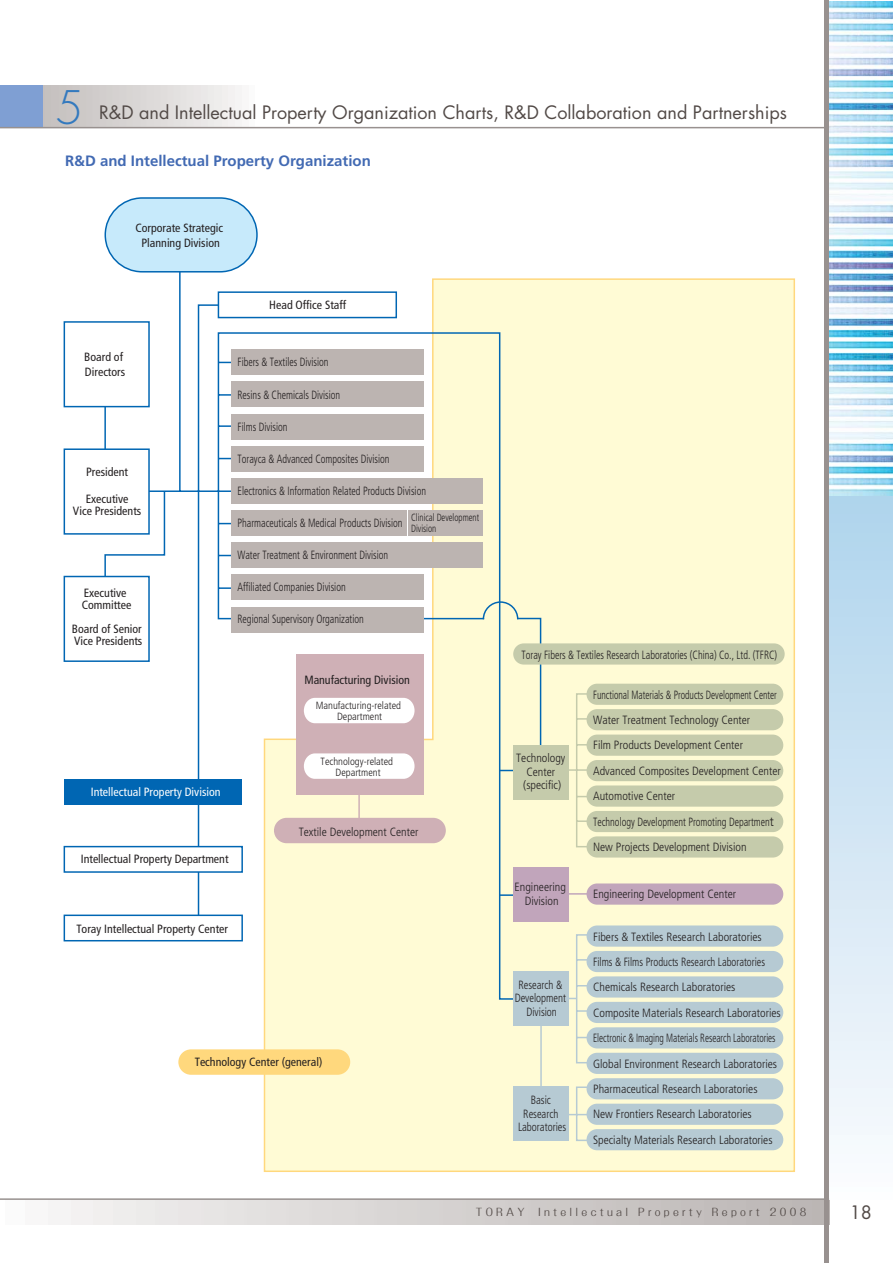
<style>
.page{position:relative;width:893px;height:1263px;background:#fff}
.page>*{position:absolute;margin:0;border:0;box-sizing:border-box;transform-origin:0 0}
.t1{font:300 45px "Futura";color:#3379be}
.t2{font:18px "Futura";color:#524a47}
.t3{font:700 15px "Frutiger";color:#426ab3}
.t4{font:300 condensed 12px/25.3px "Frutiger";color:#231f20;text-align:center}
.t5{font:300 condensed 12px "Frutiger";color:#231f20;scale:.85 1}
.t6{font:condensed 12px/12px "Frutiger";color:#231f20}
.t7{font:300 condensed 12px/25.3px "Frutiger";color:#231f20;scale:.8 1}
.t8{font:300 condensed 12px/13.5px "Frutiger";color:#231f20;text-align:center;scale:.9 1}
.t9{font:condensed 12px "Frutiger";color:#fff}
.t10{font:300 condensed 10.5px/10.5px "Frutiger";color:#231f20;text-align:center}
.t11{font:10.5px "Folk";letter-spacing:.315em;color:#524a47}
.t12{font:300 condensed 10.5px/10.5px "Frutiger";color:#231f20;scale:.85 1}
.s1{font-family:"Hira Kaku Pro W3 90 pv RKSJ H";font-weight:400;font-stretch:normal}
</style>
<div class="page">
<svg style="left:42px;top:85px;width:213px;height:42px;background:#dcd9d9"></svg>
<div style="left:0;top:85px;width:42px;height:43px;background:#7f9fd3"></div>
<div style="left:0;top:1199px;width:829px;height:26px;background:linear-gradient(to right,#f8f7f7,#b8b3b1)"></div>
<svg style="left:829px;top:495px;width:64px;height:640px;background:#d0e5f3"></svg>
<img style="left:829px;top:2px;width:64px;height:493px">
<hr style="left:0;top:127px;width:829px;height:1px;background:#98918f">
<hr style="left:0;top:1198px;width:829px;height:2px;background:#98918f">
<hr style="left:825px;top:0;width:4px;height:1263px;background:#98918f">
<div style="left:263px;top:278px;width:532px;height:894px;background:#fffbd5"></div>
<svg style="left:104px;top:263px;width:438px;height:737px"></svg>
<svg style="left:553px;top:692px;width:60px;height:156px;background:#faf7d1"></svg>
<svg style="left:547px;top:933px;width:66px;height:209px;background:#f9f7d4"></svg>
<hr style="left:551px;top:893px;width:60px;height:2px;background:#c1a5bb">
<hr style="left:526px;top:998px;width:51px;height:1px;background:#b6cad3">
<svg style="left:500px;top:770px;width:13px;height:1px"></svg>
<svg style="left:500px;top:894px;width:13px;height:2px"></svg>
<hr style="left:540px;top:998px;width:2px;height:91px;background:#b6cad3">
<div style="left:105px;top:198px;width:152px;height:74px;background:#c7eafb;border-radius:37px"></div>
<div style="left:105px;top:197px;width:153px;height:76px;border:1px solid #0066b3;border-radius:37px"></div>
<div style="left:64px;top:322px;width:85px;height:85px;background:#fff"></div>
<div style="left:64px;top:321px;width:86px;height:86px;border:1px solid #0066b3"></div>
<div style="left:64px;top:449px;width:85px;height:85px;background:#fff"></div>
<div style="left:64px;top:448px;width:86px;height:87px;border:1px solid #0066b3"></div>
<div style="left:64px;top:577px;width:85px;height:84px;background:#fff"></div>
<div style="left:64px;top:576px;width:86px;height:86px;border:1px solid #0066b3"></div>
<div style="left:64px;top:779px;width:178px;height:25px;background:#0066b3"></div>
<div style="left:64px;top:847px;width:178px;height:25px;background:#fff"></div>
<div style="left:64px;top:846px;width:179px;height:27px;border:1px solid #0066b3"></div>
<div style="left:218px;top:292px;width:178px;height:26px;background:#fff"></div>
<div style="left:218px;top:291px;width:179px;height:27px;border:1px solid #0066b3"></div>
<div style="left:231px;top:349px;width:192px;height:26px;background:#bcb4b1"></div>
<div style="left:231px;top:382px;width:192px;height:25px;background:#bcb4b1"></div>
<div style="left:231px;top:414px;width:192px;height:25px;background:#bcb4b1"></div>
<div style="left:231px;top:446px;width:192px;height:25px;background:#bcb4b1"></div>
<div style="left:231px;top:478px;width:252px;height:26px;background:#bcb4b1"></div>
<div style="left:231px;top:510px;width:252px;height:26px;background:#bcb4b1"></div>
<svg style="left:407px;top:510px;width:1px;height:26px"></svg>
<div style="left:231px;top:543px;width:252px;height:25px;background:#bcb4b1"></div>
<div style="left:231px;top:575px;width:192px;height:25px;background:#bcb4b1"></div>
<div style="left:231px;top:607px;width:192px;height:25px;background:#bcb4b1"></div>
<div style="left:296px;top:654px;width:127px;height:141px;background:#cfb0b6"></div>
<div style="left:64px;top:915px;width:178px;height:26px;background:#fff"></div>
<div style="left:64px;top:915px;width:179px;height:26px;border:1px solid #0066b3"></div>
<div style="left:274px;top:818px;width:172px;height:25px;background:#cfb0b6;border-radius:13px"></div>
<div style="left:178px;top:1049px;width:172px;height:26px;background:#ffd87d;border-radius:13px"></div>
<div style="left:586px;top:925px;width:197px;height:22px;background:#b6cad3;border-radius:11px"></div>
<div style="left:586px;top:883px;width:197px;height:22px;background:#c1a5bb;border-radius:11px"></div>
<div style="left:586px;top:951px;width:197px;height:21px;background:#b6cad3;border-radius:11px"></div>
<div style="left:586px;top:976px;width:197px;height:22px;background:#b6cad3;border-radius:11px"></div>
<div style="left:586px;top:1002px;width:197px;height:21px;background:#b6cad3;border-radius:11px"></div>
<div style="left:586px;top:1027px;width:197px;height:21px;background:#b6cad3;border-radius:11px"></div>
<div style="left:586px;top:1053px;width:197px;height:21px;background:#b6cad3;border-radius:11px"></div>
<div style="left:586px;top:1078px;width:197px;height:21px;background:#b6cad3;border-radius:11px"></div>
<div style="left:586px;top:684px;width:197px;height:21px;background:#c5cbab;border-radius:11px"></div>
<div style="left:513px;top:643px;width:272px;height:22px;background:#c5cbab;border-radius:11px"></div>
<div style="left:586px;top:709px;width:197px;height:21px;background:#c5cbab;border-radius:11px"></div>
<div style="left:586px;top:735px;width:197px;height:21px;background:#c5cbab;border-radius:11px"></div>
<div style="left:586px;top:760px;width:197px;height:21px;background:#c5cbab;border-radius:11px"></div>
<div style="left:586px;top:785px;width:197px;height:22px;background:#c5cbab;border-radius:11px"></div>
<div style="left:586px;top:811px;width:197px;height:21px;background:#c5cbab;border-radius:11px"></div>
<div style="left:586px;top:836px;width:197px;height:22px;background:#c5cbab;border-radius:11px"></div>
<div style="left:586px;top:1104px;width:197px;height:21px;background:#b6cad3;border-radius:11px"></div>
<div style="left:586px;top:1129px;width:197px;height:21px;background:#b6cad3;border-radius:11px"></div>
<div style="left:304px;top:698px;width:110px;height:25px;background:#fff"></div>
<svg style="left:304px;top:753px;width:110px;height:26px;background:#fcfafa"></svg>
<div style="left:513px;top:745px;width:55px;height:55px;background:#c5cbab"></div>
<div style="left:513px;top:867px;width:55px;height:55px;background:#c1a5bb"></div>
<div style="left:513px;top:1086px;width:55px;height:55px;background:#b6cad3"></div>
<div style="left:513px;top:971px;width:55px;height:55px;background:#b6cad3"></div>
<hr style="left:358px;top:791px;width:2px;height:28px;background:#cfb0b6">
<svg style="left:482px;top:601px;width:37px;height:20px"></svg>
<h1 class="t1" style="left:55px;top:87px;width:29px">5</h1>
<h2 class="t2" style="left:99px;top:104px;width:689px">R&amp;D and Intellectual Property Organization Charts, R&amp;D Collaboration and Partnerships</h2>
<p class="t3" style="left:65px;top:155px;width:307px">R&amp;D and Intellectual Property Organization</p>
<p class="t6" style="left:135px;top:222px;width:89px;line-height:15px;text-align:center">Corporate Strategic<br>Planning Division</p>
<p class="t6" style="left:269px;top:300px;width:78px">Head Office Staff</p>
<p class="t6" style="left:84px;top:350px;width:42px;line-height:15px">Board of<br>Directors</p>
<p class="t6" style="left:86px;top:467px;width:44px">President</p>
<p class="t6" style="left:73px;top:494px;width:70px;text-align:center">Executive<br>Vice Presidents</p>
<p class="t6" style="left:82px;top:588px;width:51px">Executive<br>Committee</p>
<p class="t6" style="left:72px;top:624px;width:72px">Board of Senior<br>Vice Presidents</p>
<p class="t9" style="left:91px;top:787px;width:131px">Intellectual Property Division</p>
<p class="t6" style="left:81px;top:854px;width:149px">Intellectual Property Department</p>
<p class="t5" style="left:238px;top:357px;width:109px">Fibers &amp; Textiles Division</p>
<p class="t5" style="left:238px;top:390px;width:122px">Resins &amp; Chemicals Division</p>
<p class="t5" style="left:238px;top:422px;width:60px">Films Division</p>
<p class="t5" style="left:238px;top:454px;width:180px">Torayca &amp; Advanced Composites Division</p>
<p class="t5" style="left:238px;top:486px;width:223px">Electronics &amp; Information Related Products Division</p>
<p class="t5" style="left:238px;top:518px;width:196px">Pharmaceuticals &amp; Medical Products Division</p>
<p class="t5" style="left:238px;top:550px;width:179px">Water Treatment &amp; Environment Division</p>
<p class="t5" style="left:238px;top:582px;width:129px">Affiliated Companies Division</p>
<p class="t5" style="left:238px;top:614px;width:150px">Regional Supervisory Organization</p>
<p class="t12" style="left:411px;top:513px;width:82px">Clinical Development<br>Division</p>
<p class="t5" style="left:522px;top:650px;width:302px">Toray Fibers &amp; Textiles Research Laboratories (China) Co., Ltd. (TFRC)</p>
<p class="t7" style="left:593px;top:683px;width:236px">Functional Materials &amp; Products Development Center Water Treatment Technology Center<br>Film Products Development Center Advanced Composites Development Center Automotive Center<br>Technology Development Promoting Departmen<span class="s1">t </span>New Projects Development Division</p>
<p class="t4" style="left:593px;top:883px;width:144px">Engineering Development Center</p>
<p class="t6" style="left:304px;top:675px;width:107px">Manufacturing Division</p>
<p class="t10" style="left:316px;top:701px;width:87px">Manufacturing-related<br>Department</p>
<p class="t10" style="left:321px;top:757px;width:74px">Technology-related<br>Department</p>
<p class="t4" style="left:516px;top:752px;width:51px;line-height:13.5px">Technology<br>Center (specific)</p>
<p class="t4" style="left:299px;top:820px;width:121px">Textile Development Center</p>
<p class="t4" style="left:515px;top:881px;width:53px;line-height:13.5px">Engineering<br>Division</p>
<p class="t6" style="left:76px;top:924px;width:153px">Toray Intellectual Property Center</p>
<p class="t6" style="left:195px;top:1057px;width:129px">Technology Center (general)</p>
<p class="t8" style="left:515px;top:979px;width:59px">Research &amp;<br>Development<br>Division</p>
<p class="t8" style="left:518px;top:1094px;width:55px">Basic<br>Research<br>Laboratories</p>
<p class="t4" style="left:593px;top:925px;width:189px;text-align:left">Fibers &amp; Textiles Research Laboratories Films &amp; Films Products Research Laboratories Chemicals Research Laboratories Composite Materials Research Laboratories Electronic &amp; Imaging Materials Research Laboratories Global Environment Research Laboratories Pharmaceutical Research Laboratories<br>New Frontiers Research Laboratories Specialty Materials Research Laboratories</p>
<p class="t11" style="left:476px;top:1209px;width:50px">TORAY</p>
<p class="t11" style="left:538px;top:1209px;width:270px">Intellectual Property Report 2008</p>
<h2 class="t2" style="left:850px;top:1204px;width:24px">18</h2>
</div>
